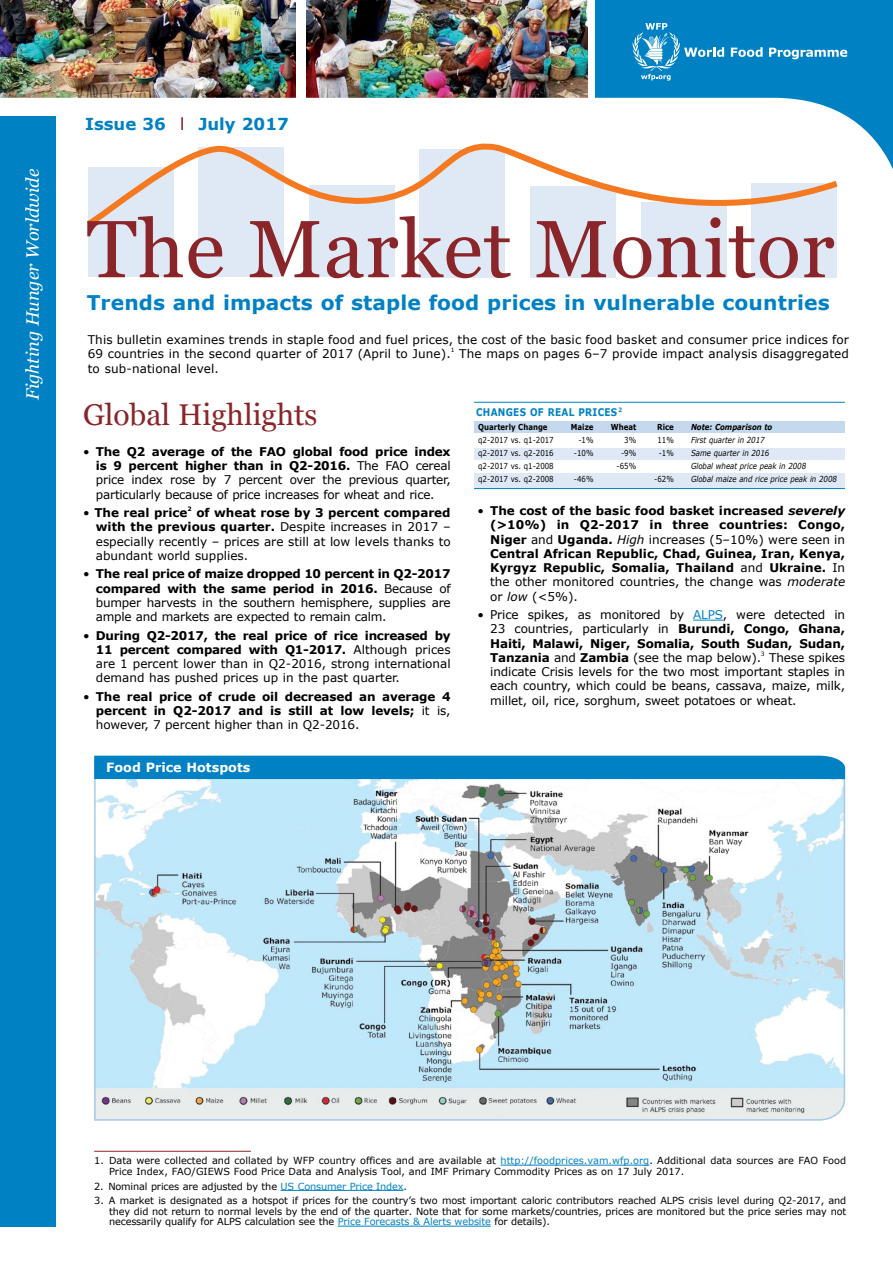
<style>
.page{position:relative;width:893px;height:1263px;background:#fff}
.page>*{position:absolute;margin:0;border:0;box-sizing:border-box;transform-origin:0 0}
.Normale{font:81px "Georgia";letter-spacing:.01em;color:#8a2529}
.testo_elenco{font:30px "Georgia";color:#8a2529}
.Normale-2{font:700 20.25px "Verdana";letter-spacing:.005em;color:#0081c3}
.Normale-3{font:italic 18px "Georgia";color:#fff}
.Normale-4{font:700 16.5px "Verdana";color:#0081c3}
.testo_elenco-2{font:700 12.75px "Verdana";color:#fff}
.testo_elenco-3{font:12px/14.2px "Verdana";color:#000;text-align:justify}
.testo_elenco-4{font:700 12px/14.2px "Verdana";color:#000;text-align:justify}
.Normale-5{font:700 10.5px "Verdana";letter-spacing:.035em;color:#0081c3;scale:.85 1}
.Normale-6{font:9.75px/10.5px "Verdana";color:#000}
.Normale-7{font:8.25px "Verdana";color:#000;scale:.85 1}
.Normale-8{font:italic 8.25px "Verdana";color:#000;scale:.85 1}
.Normale-9{font:700 8.25px "Verdana";color:#000;scale:.85 1}
.Normale-10{font:italic 700 8.25px "Verdana";color:#000;scale:.85 1}
.testo_elenco-5{font:6px "Verdana";color:#000}
.testo_elenco-6{font:700 6px "Verdana";color:#000}
.s1{font-family:"Arial";font-weight:400;font-size:17.7px;color:#8a2529}
.s2{font-weight:700}
.s3{font-weight:400}
.s4{font-style:italic}
.s5{font-weight:400;font-style:italic}
.s6{color:#0081c3}
</style>
<div class="page">
<img style="left:0;top:0;width:588px;height:98px">
<div style="left:596px;top:0;width:297px;height:218px;background:#0081c3"></div>
<svg style="left:55px;top:98px;width:838px;height:274px"></svg>
<div style="left:0;top:116px;width:55px;height:1111px;background:#0081c3"></div>
<hr style="left:94px;top:1151px;width:157px;height:1px;background:#8a2529">
<hr style="left:501px;top:1165px;width:148px;height:1px;background:#0081c3">
<hr style="left:281px;top:1190px;width:122px;height:1px;background:#0081c3">
<hr style="left:338px;top:1226px;width:153px;height:1px;background:#0081c3">
<div style="left:88px;top:168px;width:85px;height:109px;background:#dfe9f6"></div>
<div style="left:199px;top:148px;width:85px;height:129px;background:#dfe9f6"></div>
<div style="left:309px;top:185px;width:85px;height:91px;background:#dfe9f6"></div>
<div style="left:420px;top:149px;width:85px;height:129px;background:#dfe9f6"></div>
<div style="left:530px;top:186px;width:85px;height:91px;background:#dfe9f6"></div>
<div style="left:641px;top:202px;width:85px;height:75px;background:#dfe9f6"></div>
<div style="left:752px;top:183px;width:85px;height:94px;background:#dfe9f6"></div>
<hr style="left:693px;top:620px;width:30px;height:1px;background:#0081c3">
<svg style="left:80px;top:138px;width:764px;height:103px"></svg>
<div style="left:297px;top:0;width:9px;height:98px;background:#fff"></div>
<svg style="left:94px;top:767px;width:752px;height:354px"></svg>
<div style="left:94px;top:756px;width:751px;height:23px;background:#0081c3"></div>
<svg style="left:633px;top:23px;width:91px;height:58px"></svg>
<svg style="left:731px;top:47px;width:32px;height:10px"></svg>
<svg style="left:769px;top:48px;width:78px;height:11px"></svg>
<div style="left:475px;top:421px;width:370px;height:12px;background:#c4d9ee"></div>
<div style="left:475px;top:448px;width:370px;height:11px;background:#dfe9f6"></div>
<div style="left:475px;top:473px;width:370px;height:15px;background:#dfe9f6"></div>
<hr style="left:474px;top:488px;width:371px;height:1px;background:#0081c3">
<hr style="left:474px;top:402px;width:371px;height:1px;background:#0081c3">
<p class="Normale-3" style="left:19px;top:400px;width:233px;rotate:-90deg">Fighting Hunger Worldwide</p>
<p class="Normale-4" style="left:85px;top:112px;width:205px">Issue 36 <span class="s1">I</span> July 2017</p>
<p class="Normale" style="left:87px;top:190px;width:749px">The Market Monitor</p>
<p class="Normale-2" style="left:87px;top:288px;width:744px">Trends and impacts of staple food prices in vulnerable countries</p>
<p class="testo_elenco-3" style="left:88px;top:332px;width:763px">This bulletin examines trends in staple food and fuel prices, the cost of the basic food basket and consumer price indices for<br>69 countries in the second quarter of 2017 (April to June).</p>
<p class="testo_elenco-5" style="left:451px;top:346px;width:5px">1</p>
<p class="testo_elenco-3" style="left:459px;top:347px;width:391px">The maps on pages 6–7 provide impact analysis disaggregated</p>
<p class="testo_elenco-3" style="left:88px;top:361px;width:133px">to sub-national level.</p>
<p class="testo_elenco" style="left:83px;top:392px;width:236px">Global Highlights</p>
<p class="testo_elenco-3" style="left:96px;top:444px;width:356px;text-indent:-13px">• <span class="s2">The Q2 average of the FAO global food price index is 9 percent higher than in Q2-2016.</span> The FAO cereal price index rose by 7 percent over the previous quarter, particularly because of price increases for wheat and rice.</p>
<p class="testo_elenco-4" style="left:83px;top:505px;width:106px"><span class="s3">•</span> The real price</p>
<p class="testo_elenco-6" style="left:188px;top:504px;width:6px">2</p>
<p class="testo_elenco-3" style="left:96px;top:505px;width:356px;text-indent:100px"><span class="s2">of wheat rose by 3 percent compared with the previous quarter.</span> Despite increases in 2017 – especially recently – prices are still at low levels thanks to abundant world supplies.</p>
<p class="testo_elenco-3" style="left:96px;top:567px;width:356px;text-indent:-13px">• <span class="s2">The real price of maize dropped 10 percent in Q2-2017 compared with the same period in 2016.</span> Because of bumper harvests in the southern hemisphere, supplies are ample and markets are expected to remain calm.</p>
<p class="testo_elenco-3" style="left:96px;top:628px;width:356px;text-indent:-13px">• <span class="s2">During Q2-2017, the real price of rice increased by 11 percent compared with Q1-2017.</span> Although prices are 1 percent lower than in Q2-2016, strong international demand has pushed prices up in the past quarter.</p>
<p class="testo_elenco-4" style="left:96px;top:689px;width:356px;text-indent:-13px"><span class="s3">•</span> The real price of crude oil decreased an average 4 percent in Q2-2017 and is still at low levels; <span class="s3">it is, however, 7 percent higher than in Q2-2016.</span></p>
<p class="testo_elenco-2" style="left:106px;top:758px;width:146px">Food Price Hotspots</p>
<p class="Normale-5" style="left:476px;top:405px;width:173px">CHANGES OF REAL PRICES <sup>2</sup></p>
<p class="Normale-9" style="left:478px;top:421px;width:83px">Quarterly Change</p>
<p class="Normale-7" style="left:478px;top:434px;width:90px">q2-2017 vs. q1-2017</p>
<p class="Normale-7" style="left:478px;top:447px;width:90px">q2-2017 vs. q2-2016</p>
<p class="Normale-7" style="left:478px;top:460px;width:90px">q2-2017 vs. q1-2008</p>
<p class="Normale-7" style="left:478px;top:473px;width:90px">q2-2017 vs. q2-2008</p>
<p class="Normale-9" style="left:611px;top:421px;width:31px">Wheat</p>
<p class="Normale-7" style="left:624px;top:434px;width:16px">3%</p>
<p class="Normale-7" style="left:621px;top:447px;width:19px">-9%</p>
<p class="Normale-7" style="left:617px;top:460px;width:25px">-65%</p>
<p class="Normale-9" style="left:571px;top:421px;width:28px">Maize</p>
<p class="Normale-7" style="left:578px;top:434px;width:19px">-1%</p>
<p class="Normale-7" style="left:574px;top:447px;width:25px">-10%</p>
<p class="Normale-7" style="left:574px;top:473px;width:25px">-46%</p>
<p class="Normale-9" style="left:657px;top:421px;width:21px">Rice</p>
<p class="Normale-7" style="left:657px;top:434px;width:21px">11%</p>
<p class="Normale-7" style="left:659px;top:447px;width:19px">-1%</p>
<p class="Normale-7" style="left:654px;top:473px;width:25px">-62%</p>
<p class="Normale-10" style="left:691px;top:421px;width:97px">Note: Comparison to</p>
<p class="Normale-8" style="left:691px;top:434px;width:88px">First quarter in 2017</p>
<p class="Normale-8" style="left:691px;top:447px;width:94px">Same quarter in 2016</p>
<p class="Normale-8" style="left:691px;top:460px;width:137px">Global wheat price peak in 2008</p>
<p class="Normale-8" style="left:691px;top:473px;width:173px">Global maize and rice price peak in 2008</p>
<p class="testo_elenco-4" style="left:490px;top:503px;width:357px;text-indent:-13px"><span class="s3">•</span> The cost of the basic food basket increased <span class="s4">severely </span>(&gt;10%) in Q2-2017 in three countries: Congo, Niger <span class="s3">and</span> Uganda. <span class="s5">High</span> <span class="s3">increases (5–10%) were seen in </span>Central African Republic, Chad, Guinea, Iran, Kenya, Kyrgyz Republic, Somalia, Thailand <span class="s3">and</span> Ukraine. <span class="s3">In the other monitored countries, the change was</span> <span class="s5">moderate </span><span class="s3">or</span> <span class="s5">low</span> <span class="s3">(&lt;5%).</span></p>
<p class="testo_elenco-3" style="left:490px;top:607px;width:357px;text-indent:-13px">• Price spikes, as monitored by <span class="s6">ALPS</span>, were detected in 23 countries, particularly in <span class="s2">Burundi, Congo, Ghana, Haiti, Malawi, Niger, Somalia, South Sudan, Sudan, Tanzania</span> and <span class="s2">Zambia</span> (see the map below).<sup>3</sup> These spikes indicate Crisis levels for the two most important staples in each country, which could be beans, cassava, maize, milk, millet, oil, rice, sorghum, sweet potatoes or wheat.</p>
<p class="Normale-6" style="left:109px;top:1155px;width:739px;text-indent:-15px">1. Data were collected and collated by WFP country offices and are available at <span class="s6">http://foodprices.vam.wfp.org</span>. Additional data sources are FAO Food<br>Price Index, FAO/GIEWS Food Price Data and Analysis Tool, and IMF Primary Commodity Prices as on 17 July 2017.</p>
<p class="Normale-6" style="left:94px;top:1180px;width:314px">2. Nominal prices are adjusted by the <span class="s6">US Consumer Price Index</span>.</p>
<p class="Normale-6" style="left:109px;top:1195px;width:739px;text-align:justify;text-indent:-15px">3. A market is designated as a hotspot if prices for the country’s two most important caloric contributors reached ALPS crisis level during Q2-2017, and they did not return to normal levels by the end of the quarter. Note that for some markets/countries, prices are monitored but the price series may not necessarily qualify for ALPS calculation see the <span class="s6">Price Forecasts &amp; Alerts website</span> for details).</p>
</div>
